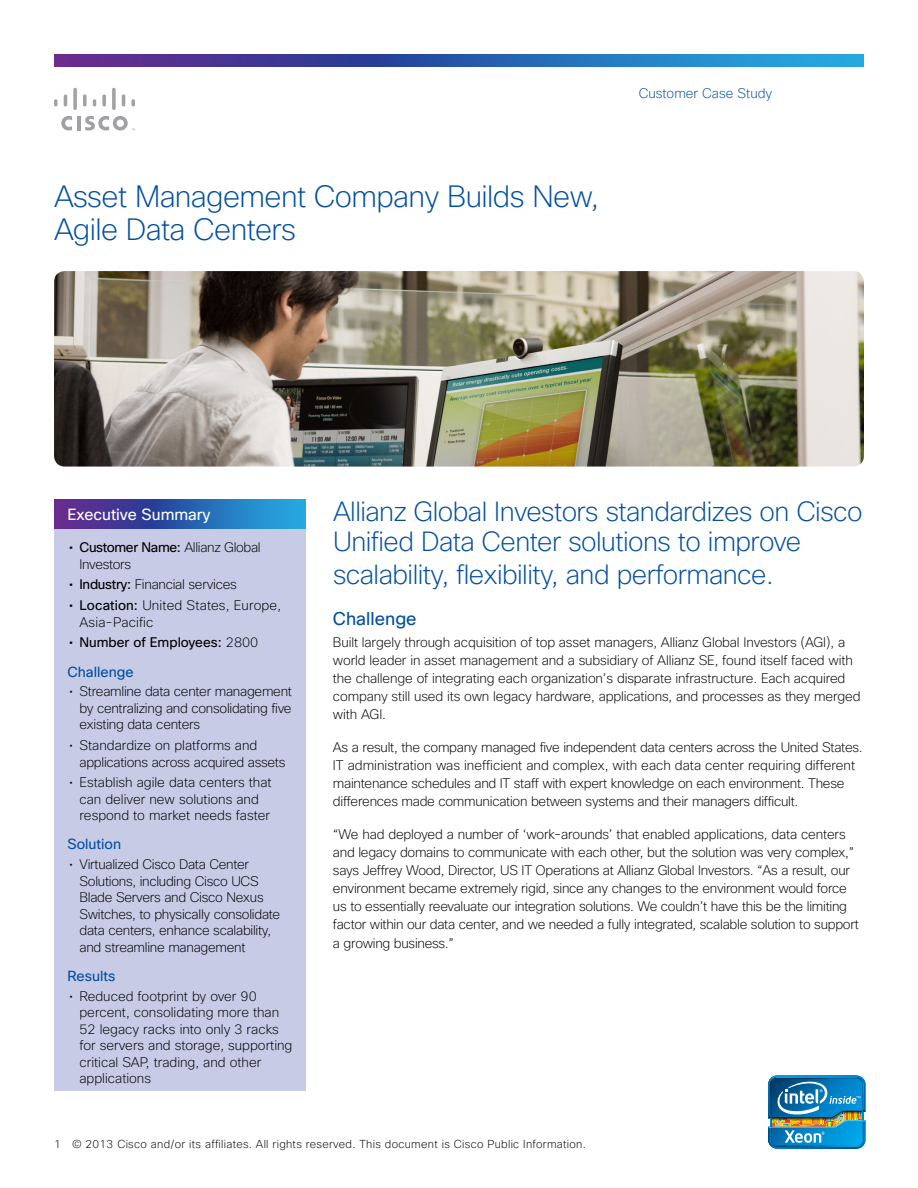
<style>
.page{position:relative;width:918px;height:1188px;background:#fff}
.page>*{position:absolute;margin:0;border:0;box-sizing:border-box;transform-origin:0 0}
.Head_1{font:200 30px/33px "Cisco Sans";letter-spacing:-.02em;color:#024f9f}
.HeadSub{font:200 27px/30px "Cisco Sans";letter-spacing:-.02em;color:#024f9f}
.Subhead_1{font:18px "Cisco Sans";color:#024f9f}
.SidebarTitle{font:15.75px "Cisco Sans";color:#fff}
.SidebarHead{font:14.25px "Cisco Sans";color:#024f9f}
.Body_1{font:200 13.5px/18px "Cisco Sans";letter-spacing:-.02em;color:#000}
.Body_1-2{font:200 13.5px/16.5px "Cisco Sans";color:#000}
.Body_1-3{font:200 13.5px/16.5px "Cisco Sans";letter-spacing:.01em;color:#000}
.t1{font:13.5px "Cisco Sans";color:#000}
.Page_head_2{font:200 13.5px "Cisco Sans";color:#024f9f}
.Folio{font:200 11.25px "Cisco Sans";letter-spacing:.025em;color:#000}
.s1{font-weight:400}
.s2{font-weight:200}
</style>
<div class="page">
<svg style="left:54px;top:54px;width:810px;height:12px;background:#345eae"></svg>
<hr style="left:77px;top:116px;width:3px;height:14px;background:#9fa1a4">
<svg style="left:61px;top:116px;width:11px;height:14px"></svg>
<svg style="left:54px;top:99px;width:4px;height:7px"></svg>
<svg style="left:64px;top:94px;width:3px;height:12px"></svg>
<svg style="left:73px;top:88px;width:4px;height:22px"></svg>
<svg style="left:83px;top:94px;width:4px;height:12px"></svg>
<svg style="left:93px;top:99px;width:3px;height:7px"></svg>
<svg style="left:102px;top:94px;width:4px;height:12px"></svg>
<svg style="left:112px;top:88px;width:4px;height:22px"></svg>
<svg style="left:122px;top:94px;width:3px;height:12px"></svg>
<svg style="left:131px;top:99px;width:4px;height:7px"></svg>
<svg style="left:85px;top:116px;width:50px;height:14px"></svg>
<img style="left:54px;top:271px;width:810px;height:196px">
<div style="left:54px;top:528px;width:252px;height:563px;background:#c7cbe6"></div>
<svg style="left:54px;top:499px;width:252px;height:30px;background:#345eae"></svg>
<img style="left:768px;top:1076px;width:98px;height:73px">
<p class="Head_1" style="left:54px;top:180px;width:547px">Asset Management Company Builds New,<br>Agile Data Centers</p>
<p class="Page_head_2" style="left:639px;top:85px;width:135px">Customer Case Study</p>
<p class="SidebarTitle" style="left:68px;top:505px;width:145px">Executive Summary</p>
<p class="Body_1" style="left:80px;top:539px;width:183px;line-height:16.5px;text-indent:-10px"><span class="s1">• Customer Name:</span> Allianz Global<br>Investors</p>
<p class="Body_1" style="left:69px;top:576px;width:169px"><span class="s1">• Industry:</span> Financial services</p>
<p class="Body_1-3" style="left:80px;top:597px;width:203px;text-indent:-10px"><span class="s1">• Location:</span> United States, Europe,<br>Asia-Pacific</p>
<p class="t1" style="left:69px;top:634px;width:191px">• Number of Employees: <span class="s2">2800</span></p>
<p class="SidebarHead" style="left:68px;top:662px;width:68px">Challenge</p>
<p class="Body_1" style="left:80px;top:683px;width:214px;line-height:16.5px;text-align:justify;text-indent:-10px">• Streamline data center management by centralizing and consolidating five existing data centers</p>
<p class="Body_1" style="left:80px;top:737px;width:208px;line-height:16.5px;text-indent:-10px">• Standardize on platforms and applications across acquired assets</p>
<p class="Body_1-2" style="left:80px;top:774px;width:194px;text-indent:-10px">• Establish agile data centers that can deliver new solutions and respond to market needs faster</p>
<p class="SidebarHead" style="left:68px;top:835px;width:55px">Solution</p>
<p class="Body_1" style="left:80px;top:856px;width:202px;line-height:16.5px;text-indent:-10px">• Virtualized Cisco Data Center<br>Solutions, including Cisco UCS<br>Blade Servers and Cisco Nexus<br>Switches, to physically consolidate data centers, enhance scalability, and streamline management</p>
<p class="SidebarHead" style="left:68px;top:967px;width:49px">Results</p>
<p class="Body_1-2" style="left:80px;top:987px;width:214px;text-indent:-10px">• Reduced footprint by over 90 percent, consolidating more than<br>52 legacy racks into only 3 racks for servers and storage, supporting critical SAP, trading, and other applications</p>
<p class="HeadSub" style="left:333px;top:497px;width:531px">Allianz Global Investors standardizes on Cisco<br>Unified Data Center solutions to improve</p>
<p class="HeadSub" style="left:333px;top:560px;width:442px">scalability, flexibility, and performance.</p>
<p class="Subhead_1" style="left:333px;top:608px;width:85px">Challenge</p>
<p class="Body_1" style="left:333px;top:633px;width:529px">Built largely through acquisition of top asset managers, Allianz Global Investors (AGI), a world leader in asset management and a subsidiary of Allianz SE, found itself faced with the challenge of integrating each organization’s disparate infrastructure. Each acquired company still used its own legacy hardware, applications, and processes as they merged with AGI.</p>
<p class="Body_1" style="left:333px;top:738px;width:531px">As a result, the company managed five independent data centers across the United States.<br>IT administration was inefficient and complex, with each data center requiring different maintenance schedules and IT staff with expert knowledge on each environment. These differences made communication between systems and their managers difficult.</p>
<p class="Body_1" style="left:333px;top:825px;width:527px">“We had deployed a number of ‘work-arounds’ that enabled applications, data centers and legacy domains to communicate with each other, but the solution was very complex,” says Jeffrey Wood, Director, US IT Operations at Allianz Global Investors. “As a result, our environment became extremely rigid, since any changes to the environment would force us to essentially reevaluate our integration solutions. We couldn’t have this be the limiting factor within our data center, and we needed a fully integrated, scalable solution to support</p>
<p class="Body_1" style="left:333px;top:934px;width:123px">a growing business.”</p>
<p class="Folio" style="left:54px;top:1136px;width:533px">1 © 2013 Cisco and/or its affiliates. All rights reserved. This document is Cisco Public Information.</p>
</div>
